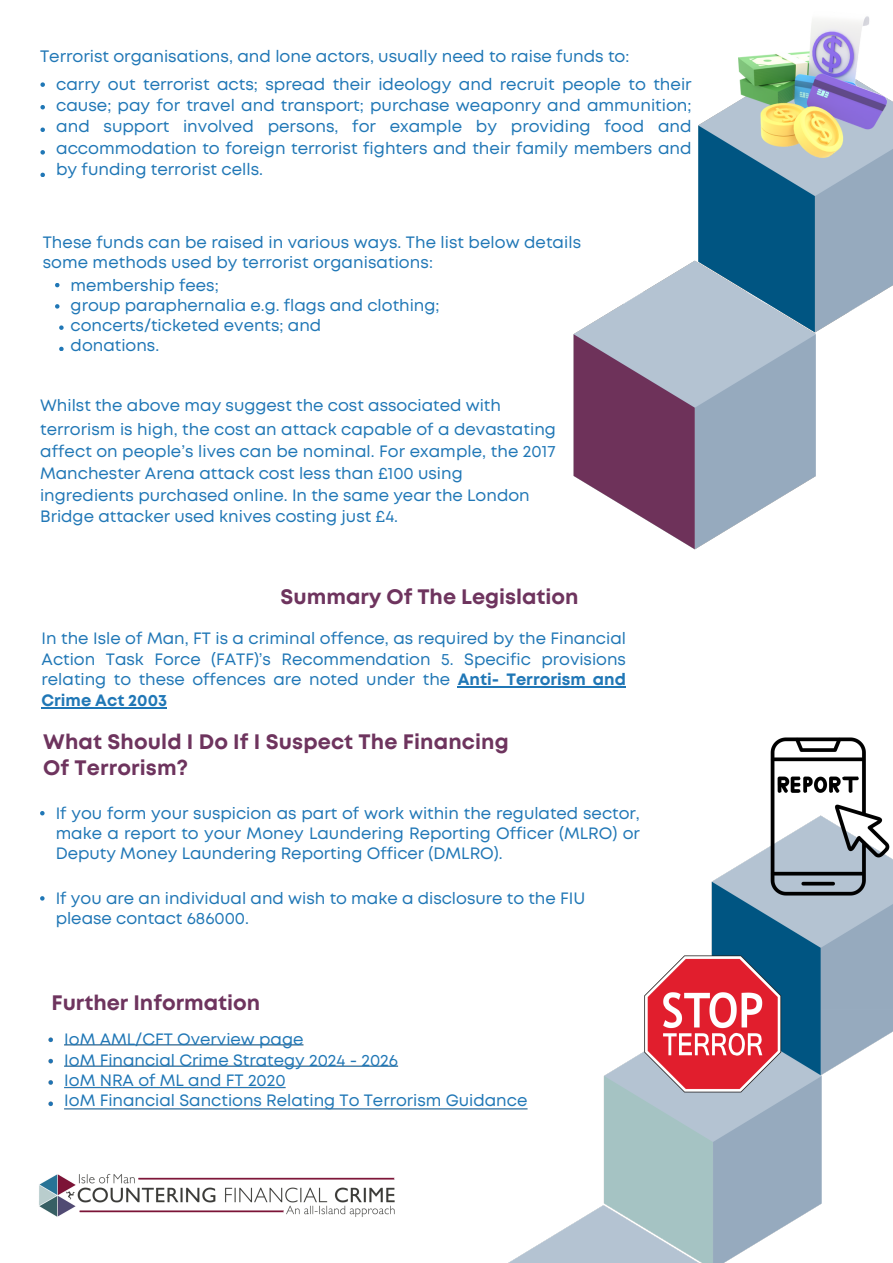
<style>
.page{position:relative;width:893px;height:1263px;background:#fff}
.page>*{position:absolute;margin:0;border:0;box-sizing:border-box;transform-origin:0 0}
.t1{font:700 20.92px/25.8px "Mont";letter-spacing:.005em;color:#6e345e}
.t2{font:16.5px/21.5px "Mont";color:#2077b6;text-align:justify}
.t3{font:16.42px/20.2px "Mont";color:#2077b6}
.s1{font-weight:700}
</style>
<div class="page">
<svg style="left:55px;top:283px;width:4px;height:4px"></svg>
<svg style="left:55px;top:304px;width:4px;height:5px"></svg>
<svg style="left:59px;top:325px;width:5px;height:5px"></svg>
<svg style="left:59px;top:347px;width:5px;height:4px"></svg>
<img style="left:48px;top:1037px;width:440px;height:73px">
<img style="left:488px;top:850px;width:405px;height:413px">
<svg style="left:40px;top:811px;width:5px;height:4px"></svg>
<svg style="left:40px;top:896px;width:5px;height:4px"></svg>
<hr style="left:458px;top:687px;width:168px;height:1px;background:#2077b6">
<hr style="left:42px;top:707px;width:125px;height:1px;background:#2077b6">
<img style="left:764px;top:737px;width:129px;height:166px">
<img style="left:573px;top:97px;width:320px;height:453px">
<img style="left:738px;top:16px;width:148px;height:141px">
<svg style="left:40px;top:82px;width:5px;height:5px"></svg>
<svg style="left:40px;top:105px;width:5px;height:4px"></svg>
<svg style="left:40px;top:128px;width:5px;height:4px"></svg>
<svg style="left:40px;top:150px;width:5px;height:5px"></svg>
<svg style="left:40px;top:173px;width:5px;height:4px"></svg>
<img style="left:39px;top:1174px;width:356px;height:43px">
<p class="t2" style="left:40px;top:47px;width:591px">Terrorist organisations, and lone actors, usually need to raise funds to:</p>
<p class="t2" style="left:56px;top:74px;width:637px">carry out terrorist acts; spread their ideology and recruit people to their cause; pay for travel and transport; purchase weaponry and ammunition; and support involved persons, for example by providing food and accommodation to foreign terrorist fighters and their family members and by funding terrorist cells.</p>
<p class="t3" style="left:43px;top:233px;width:540px">These funds can be raised in various ways. The list below details some methods used by terrorist organisations:</p>
<p class="t3" style="left:71px;top:276px;width:370px">membership fees;<br>group paraphernalia e.g. flags and clothing; concerts/ticketed events; and<br>donations.</p>
<p class="t3" style="left:40px;top:397px;width:462px">Whilst the above may suggest the cost associated with</p>
<p class="t3" style="left:40px;top:420px;width:517px">terrorism is high, the cost an attack capable of a devastating</p>
<p class="t3" style="left:40px;top:443px;width:517px">affect on people’s lives can be nominal. For example, the 2017</p>
<p class="t3" style="left:40px;top:464px;width:424px">Manchester Arena attack cost less than £100 using</p>
<p class="t3" style="left:40px;top:486px;width:491px">ingredients purchased online. In the same year the London</p>
<h1 class="t3" style="left:40px;top:508px;width:359px">Bridge attacker used knives costing just £4.</h1>
<p class="t1" style="left:281px;top:586px;width:299px">Summary Of The Legislation</p>
<p class="t3" style="left:42px;top:629px;width:586px;line-height:20.9px;text-align:justify">In the Isle of Man, FT is a criminal offence, as required by the Financial Action Task Force (FATF)’s Recommendation 5. Specific provisions relating to these offences are noted under the <span class="s1">Anti- Terrorism and Crime Act 2003</span></p>
<p class="t1" style="left:43px;top:730px;width:467px">What Should I Do If I Suspect The Financing<br>Of Terrorism?</p>
<p class="t3" style="left:56px;top:804px;width:585px;text-align:justify">If you form your suspicion as part of work within the regulated sector, make a report to your Money Laundering Reporting Officer (MLRO) or Deputy Money Laundering Reporting Officer (DMLRO).</p>
<p class="t3" style="left:56px;top:889px;width:531px">If you are an individual and wish to make a disclosure to the FIU please contact 686000.</p>
<h1 class="t1" style="left:51px;top:991px;width:210px">Further Information</h1>
<p class="t3" style="left:64px;top:1031px;width:464px">IoM AML/CFT Overview page<br>IoM Financial Crime Strategy 2024 - 2026<br>IoM NRA of ML and FT 2020<br>IoM Financial Sanctions Relating To Terrorism Guidance</p>
</div>
